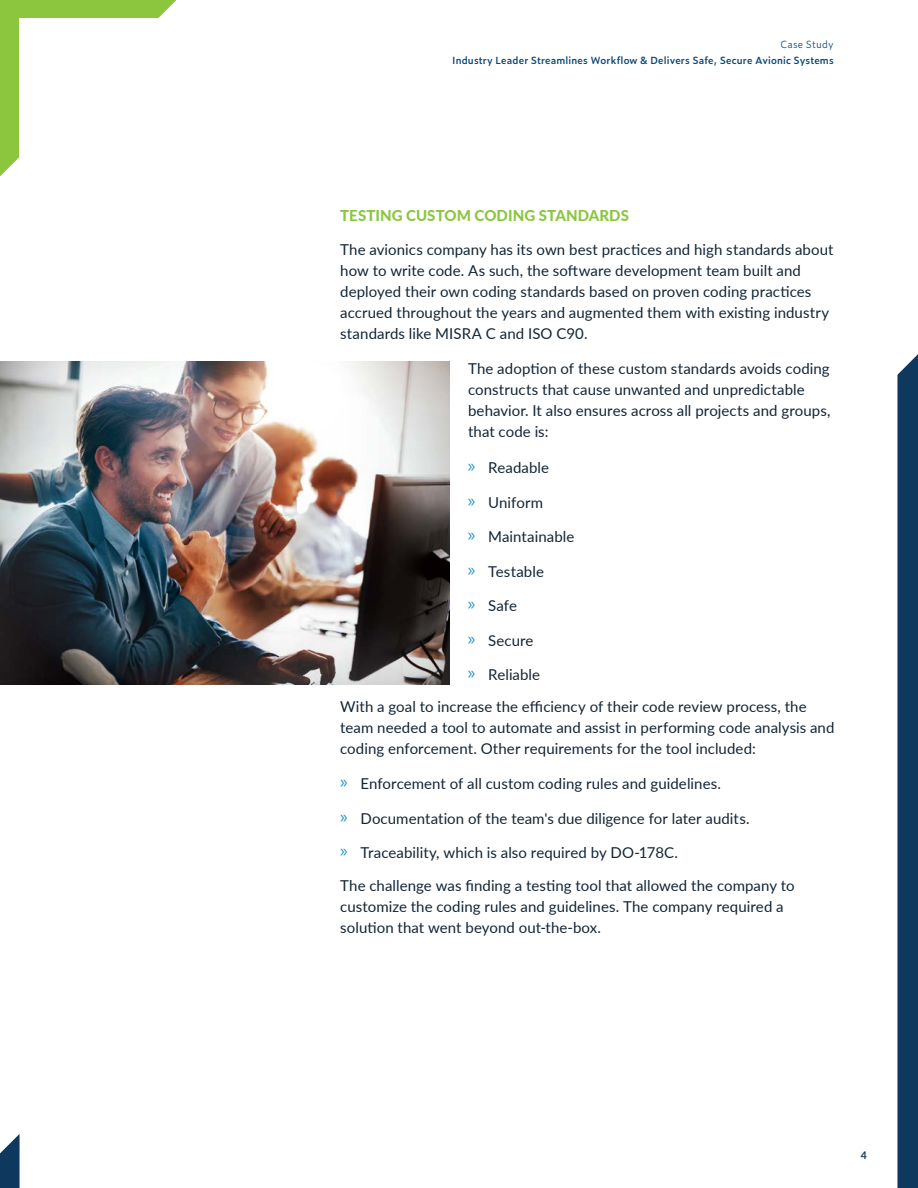
<style>
.page{position:relative;width:918px;height:1188px;background:#fff}
.page>*{position:absolute;margin:0;border:0;box-sizing:border-box;transform-origin:0 0}
.Body{font:15px/21px "Lato";letter-spacing:.005em;color:#132536}
.Body-2{font:800 15px "Lato";letter-spacing:.005em;color:#8bc63e}
.t1{font:700 10.5px "Lato";color:#0e385e}
.t2{font:600 9.9px "Zeitung Pro";letter-spacing:.015em;color:#074877}
.t3{font:300 9.9px "Zeitung Pro";letter-spacing:.015em;color:#074877}
.s1{font-family:"Myriad Pro";font-size:18px;color:#1f92d1}
</style>
<div class="page">
<svg style="left:0;top:0;width:177px;height:177px"></svg>
<div style="left:19px;top:19px;width:153px;height:156px;background:#fff"></div>
<div style="left:897px;top:354px;width:21px;height:834px;background:#0e385e"></div>
<svg style="left:0;top:1134px;width:20px;height:54px"></svg>
<img style="left:0;top:362px;width:450px;height:323px">
<p class="t3" style="left:780px;top:37px;width:55px">Case Study</p>
<p class="t2" style="left:452px;top:53px;width:383px">Industry Leader Streamlines Workflow &amp; Delivers Safe, Secure Avionic Systems</p>
<p class="Body-2" style="left:340px;top:204px;width:290px">TESTING CUSTOM CODING STANDARDS</p>
<p class="Body" style="left:340px;top:238px;width:495px">The avionics company has its own best practices and high standards about how to write code. As such, the software development team built and deployed their own coding standards based on proven coding practices accrued throughout the years and augmented them with existing industry standards like MISRA C and ISO C90.</p>
<p class="Body" style="left:468px;top:357px;width:364px">The adoption of these custom standards avoids coding constructs that cause unwanted and unpredictable behavior. It also ensures across all projects and groups, that code is:</p>
<p class="Body" style="left:468px;top:457px;width:83px"><span class="s1">»</span> Readable</p>
<p class="Body" style="left:468px;top:491px;width:77px"><span class="s1">»</span> Uniform</p>
<p class="Body" style="left:468px;top:526px;width:108px"><span class="s1">»</span> Maintainable</p>
<p class="Body" style="left:468px;top:560px;width:78px"><span class="s1">»</span> Testable</p>
<p class="Body" style="left:468px;top:595px;width:51px"><span class="s1">»</span> Safe</p>
<p class="Body" style="left:468px;top:629px;width:67px"><span class="s1">»</span> Secure</p>
<p class="Body" style="left:468px;top:664px;width:74px"><span class="s1">»</span> Reliable</p>
<p class="Body" style="left:340px;top:695px;width:496px">With a goal to increase the efficiency of their code review process, the team needed a tool to automate and assist in performing code analysis and coding enforcement. Other requirements for the tool included:</p>
<p class="Body" style="left:340px;top:773px;width:382px"><span class="s1">»</span> Enforcement of all custom coding rules and guidelines.</p>
<p class="Body" style="left:340px;top:807px;width:411px"><span class="s1">»</span> Documentation of the team's due diligence for later audits.</p>
<p class="Body" style="left:340px;top:842px;width:340px"><span class="s1">»</span> Traceability, which is also required by DO-178C.</p>
<p class="Body" style="left:340px;top:875px;width:456px">The challenge was finding a testing tool that allowed the company to customize the coding rules and guidelines. The company required a solution that went beyond out-the-box.</p>
<p class="t1" style="left:861px;top:1147px;width:8px">4</p>
</div>
